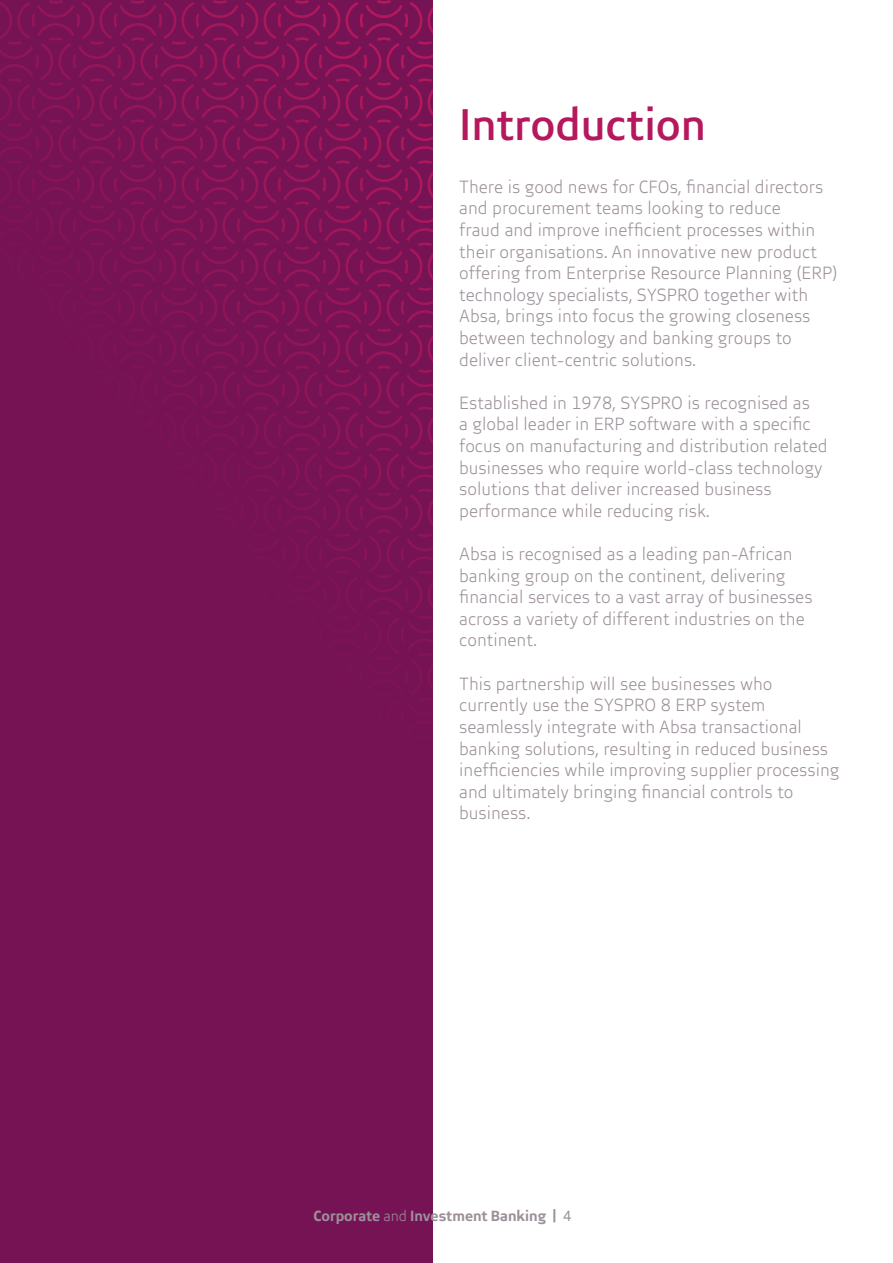
<style>
.page{position:relative;width:893px;height:1263px;background:#fff}
.page>*{position:absolute;margin:0;border:0;box-sizing:border-box;transform-origin:0 0}
.t1{font:500 45px "Brave Sans";color:#b5185d}
.t2{font:300 18px/21.6px "Brave Sans";color:#9c9099}
.t3{font:700 15px "Brave Sans";color:#9c9099}
.s1{font-weight:300}
.s2{font-weight:400}
</style>
<div class="page">
<div style="left:0;top:0;width:433px;height:1263px;background:#751354"></div>
<svg style="left:0;top:0;width:433px;height:701px"></svg>
<h1 class="t1" style="left:459px;top:97px;width:248px">Introduction</h1>
<p class="t2" style="left:459px;top:176px;width:379px">There is good news for CFOs, financial directors and procurement teams looking to reduce<br>fraud and improve inefficient processes within their organisations. An innovative new product offering from Enterprise Resource Planning (ERP) technology specialists, SYSPRO together with Absa, brings into focus the growing closeness between technology and banking groups to deliver client-centric solutions.</p>
<p class="t2" style="left:459px;top:392px;width:370px">Established in 1978, SYSPRO is recognised as<br>a global leader in ERP software with a specific focus on manufacturing and distribution related businesses who require world-class technology solutions that deliver increased business performance while reducing risk.</p>
<p class="t2" style="left:459px;top:543px;width:355px">Absa is recognised as a leading pan-African banking group on the continent, delivering financial services to a vast array of businesses across a variety of different industries on the continent.</p>
<p class="t2" style="left:459px;top:672px;width:382px">This partnership will see businesses who currently use the SYSPRO 8 ERP system seamlessly integrate with Absa transactional banking solutions, resulting in reduced business inefficiencies while improving supplier processing and ultimately bringing financial controls to business.</p>
<p class="t3" style="left:313px;top:1206px;width:260px">Corporate <span class="s1">and</span> Investment Banking | <span class="s2">4</span></p>
</div>
